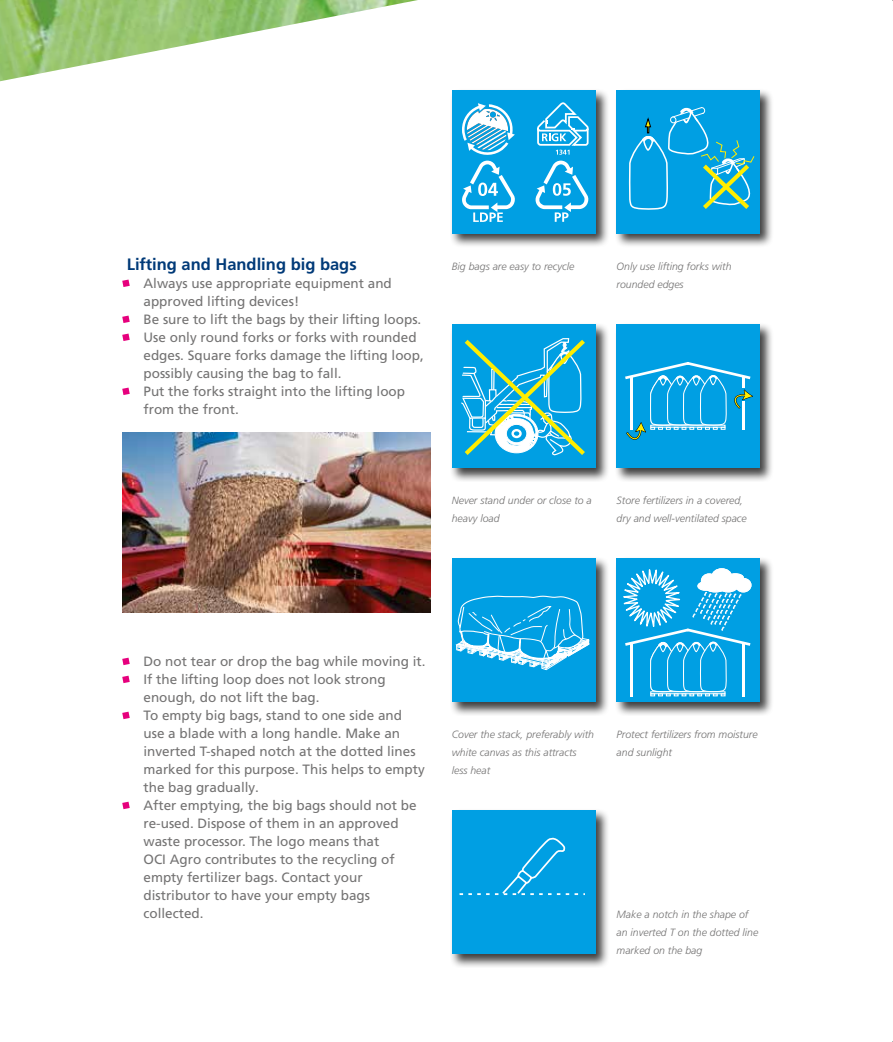
<style>
.page{position:relative;width:893px;height:1042px;background:#fff}
.page>*{position:absolute;margin:0;border:0;box-sizing:border-box;transform-origin:0 0}
.t1{font:700 16.5px "Frutiger LT Pro";color:#003a78}
.t2{font:13.5px/18px "Frutiger LT Pro";color:#747373}
.t3{font:italic 300 10.5px/18px "Frutiger LT Pro";color:#747373}
</style>
<div class="page">
<img style="left:147px;top:0;width:271px;height:53px">
<img style="left:122px;top:432px;width:309px;height:180px">
<svg style="left:122px;top:279px;width:8px;height:8px"></svg>
<svg style="left:122px;top:315px;width:8px;height:8px"></svg>
<svg style="left:122px;top:333px;width:8px;height:8px"></svg>
<svg style="left:122px;top:387px;width:8px;height:8px"></svg>
<svg style="left:122px;top:658px;width:8px;height:7px"></svg>
<svg style="left:122px;top:675px;width:8px;height:8px"></svg>
<svg style="left:122px;top:711px;width:8px;height:8px"></svg>
<svg style="left:122px;top:801px;width:8px;height:8px"></svg>
<div style="left:450px;top:88px;width:159px;height:160px;background:#000;opacity:.75"></div>
<div style="left:452px;top:90px;width:143px;height:144px;background:#009fe3"></div>
<svg style="left:537px;top:102px;width:52px;height:53px"></svg>
<svg style="left:535px;top:161px;width:54px;height:61px"></svg>
<svg style="left:462px;top:103px;width:53px;height:119px"></svg>
<div style="left:450px;top:322px;width:159px;height:160px;background:#000;opacity:.75"></div>
<div style="left:452px;top:324px;width:143px;height:144px;background:#009fe3"></div>
<svg style="left:461px;top:338px;width:124px;height:118px"></svg>
<div style="left:450px;top:556px;width:159px;height:160px;background:#000;opacity:.75"></div>
<div style="left:452px;top:558px;width:143px;height:144px;background:#009fe3"></div>
<svg style="left:456px;top:595px;width:133px;height:75px"></svg>
<div style="left:450px;top:808px;width:159px;height:160px;background:#000;opacity:.75"></div>
<div style="left:452px;top:810px;width:143px;height:144px;background:#009fe3"></div>
<svg style="left:460px;top:837px;width:125px;height:58px"></svg>
<div style="left:614px;top:88px;width:160px;height:160px;background:#000;opacity:.75"></div>
<div style="left:617px;top:90px;width:143px;height:144px;background:#009fe3"></div>
<svg style="left:628px;top:107px;width:127px;height:103px"></svg>
<div style="left:614px;top:322px;width:160px;height:160px;background:#000;opacity:.75"></div>
<div style="left:617px;top:324px;width:143px;height:144px;background:#009fe3"></div>
<svg style="left:625px;top:362px;width:128px;height:78px"></svg>
<div style="left:614px;top:556px;width:160px;height:160px;background:#000;opacity:.75"></div>
<div style="left:617px;top:558px;width:143px;height:144px;background:#009fe3"></div>
<svg style="left:623px;top:568px;width:129px;height:128px"></svg>
<hr style="left:631px;top:644px;width:2px;height:52px;background:#fff">
<hr style="left:742px;top:644px;width:3px;height:52px;background:#fff">
<svg style="left:0;top:0;width:147px;height:81px"></svg>
<p class="t1" style="left:127px;top:255px;width:231px">Lifting and Handling big bags</p>
<p class="t2" style="left:144px;top:274px;width:282px">Always use appropriate equipment and approved lifting devices!<br>Be sure to lift the bags by their lifting loops.<br>Use only round forks or forks with rounded edges. Square forks damage the lifting loop, possibly causing the bag to fall.<br>Put the forks straight into the lifting loop from the front.</p>
<p class="t3" style="left:452px;top:257px;width:124px">Big bags are easy to recycle</p>
<p class="t3" style="left:617px;top:257px;width:116px">Only use lifting forks with rounded edges</p>
<p class="t3" style="left:452px;top:491px;width:142px">Never stand under or close to a heavy load</p>
<p class="t3" style="left:617px;top:491px;width:132px">Store fertilizers in a covered, dry and well-ventilated space</p>
<p class="t2" style="left:144px;top:652px;width:284px">Do not tear or drop the bag while moving it.<br>If the lifting loop does not look strong enough, do not lift the bag.<br>To empty big bags, stand to one side and use a blade with a long handle. Make an inverted T-shaped notch at the dotted lines marked for this purpose. This helps to empty the bag gradually.<br>After emptying, the big bags should not be re-used. Dispose of them in an approved waste processor. The logo means that<br>OCI Agro contributes to the recycling of empty fertilizer bags. Contact your distributor to have your empty bags collected.</p>
<p class="t3" style="left:452px;top:725px;width:144px">Cover the stack, preferably with white canvas as this attracts less heat</p>
<p class="t3" style="left:617px;top:725px;width:143px">Protect fertilizers from moisture and sunlight</p>
<p class="t3" style="left:617px;top:905px;width:143px">Make a notch in the shape of an inverted T on the dotted line marked on the bag</p>
</div>
